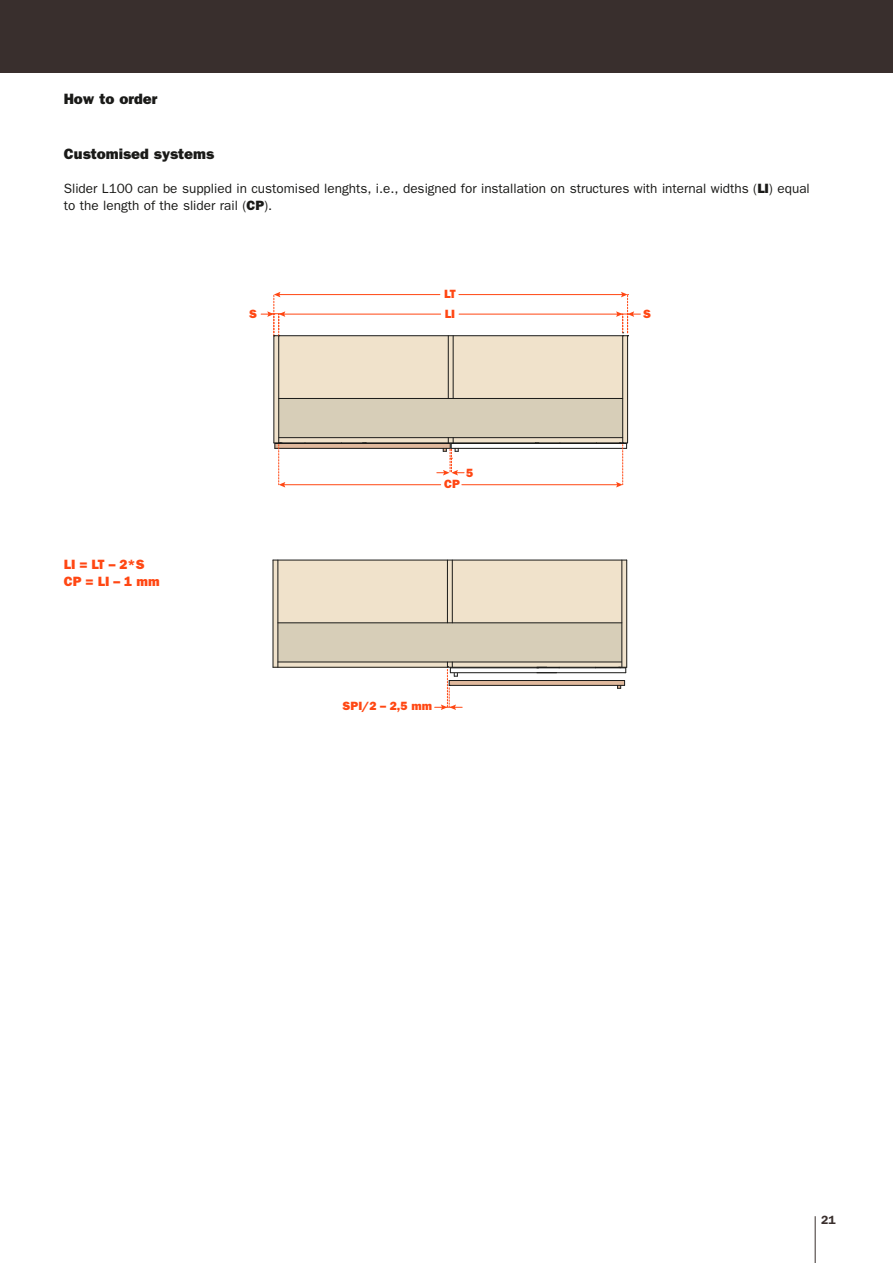
<style>
.page{position:relative;width:893px;height:1263px;background:#fff}
.page>*{position:absolute;margin:0;border:0;box-sizing:border-box;transform-origin:0 0}
.t1{font:15px "ITC Franklin Gothic Std Hvy";color:#1a1a18}
.t2{font:13.5px/16.2px "ITC Franklin Gothic Std";color:#1a1a18}
.t3{font:13.5px/16.5px "ITC Franklin Gothic Std Hvy";color:#ff4713}
.t4{font:12px/19.5px "ITC Franklin Gothic Std Hvy";color:#ff4713}
.t5{font:600 12px "ITC Franklin Gothic Std";color:#392f2d}
.s1{font-family:"ITC Franklin Gothic Std Hvy"}
</style>
<div class="page">
<div style="left:0;top:0;width:893px;height:72px;background:#392f2d"></div>
<div style="left:273px;top:560px;width:353px;height:107px;background:#f0e2cb"></div>
<div style="left:278px;top:623px;width:343px;height:39px;background:#d7ceb8"></div>
<hr style="left:273px;top:560px;width:354px;height:1px;background:#1a1a18">
<hr style="left:273px;top:667px;width:274px;height:1px;background:#1a1a18">
<hr style="left:277px;top:560px;width:1px;height:107px;background:#1a1a18">
<hr style="left:273px;top:560px;width:1px;height:107px;background:#1a1a18">
<hr style="left:447px;top:560px;width:1px;height:63px;background:#1a1a18">
<hr style="left:452px;top:560px;width:1px;height:63px;background:#1a1a18">
<hr style="left:621px;top:560px;width:1px;height:107px;background:#1a1a18">
<hr style="left:626px;top:560px;width:1px;height:107px;background:#1a1a18">
<hr style="left:278px;top:662px;width:344px;height:1px;background:#1a1a18">
<hr style="left:278px;top:622px;width:344px;height:1px;background:#1a1a18">
<svg style="left:435px;top:662px;width:192px;height:48px"></svg>
<div style="left:274px;top:336px;width:354px;height:106px;background:#f0e2cb"></div>
<div style="left:279px;top:398px;width:344px;height:39px;background:#d7ceb8"></div>
<hr style="left:274px;top:335px;width:354px;height:1px;background:#1a1a18">
<hr style="left:363px;top:442px;width:176px;height:1px;background:#1a1a18">
<hr style="left:279px;top:437px;width:344px;height:1px;background:#1a1a18">
<hr style="left:279px;top:398px;width:344px;height:1px;background:#1a1a18">
<hr style="left:451px;top:448px;width:176px;height:1px;background:#1a1a18">
<hr style="left:451px;top:443px;width:176px;height:1px;background:#1a1a18">
<hr style="left:278px;top:336px;width:1px;height:107px;background:#1a1a18">
<hr style="left:273px;top:336px;width:1px;height:107px;background:#1a1a18">
<hr style="left:622px;top:336px;width:1px;height:107px;background:#1a1a18">
<hr style="left:627px;top:336px;width:1px;height:107px;background:#1a1a18">
<hr style="left:278px;top:294px;width:162px;height:1px;background:#ff4713">
<hr style="left:459px;top:294px;width:164px;height:1px;background:#ff4713">
<hr style="left:448px;top:336px;width:1px;height:62px;background:#1a1a18">
<hr style="left:453px;top:336px;width:1px;height:62px;background:#1a1a18">
<hr style="left:535px;top:442px;width:86px;height:1px;background:#1a1a18">
<hr style="left:283px;top:314px;width:158px;height:1px;background:#ff4713">
<hr style="left:459px;top:314px;width:159px;height:1px;background:#ff4713">
<hr style="left:462px;top:484px;width:156px;height:1px;background:#ff4713">
<svg style="left:596px;top:442px;width:32px;height:45px"></svg>
<svg style="left:261px;top:292px;width:24px;height:44px"></svg>
<svg style="left:616px;top:292px;width:24px;height:44px"></svg>
<svg style="left:274px;top:438px;width:190px;height:49px"></svg>
<hr style="left:815px;top:1216px;width:1px;height:47px;background:#392f2d">
<p class="t1" style="left:64px;top:90px;width:95px">How to order</p>
<p class="t1" style="left:64px;top:145px;width:152px">Customised systems</p>
<p class="t2" style="left:64px;top:181px;width:748px">Slider L100 can be supplied in customised lenghts, i.e., designed for installation on structures with internal widths (<span class="s1">LI</span>) equal to the length of the slider rail (<span class="s1">CP</span>).</p>
<p class="t4" style="left:444px;top:284px;width:13px">LT<br>LI</p>
<p class="t4" style="left:249px;top:304px;width:9px">S</p>
<p class="t4" style="left:643px;top:304px;width:9px">S</p>
<p class="t4" style="left:443px;top:310px;width:13px">LT</p>
<p class="t4" style="left:466px;top:463px;width:9px">5</p>
<p class="t3" style="left:64px;top:556px;width:97px">LI = LT – 2*S<br>CP = LI – 1 mm</p>
<p class="t4" style="left:444px;top:474px;width:17px">CP</p>
<p class="t4" style="left:342px;top:696px;width:91px">SPI/2 – 2,5 mm</p>
<p class="t5" style="left:821px;top:1213px;width:16px">21</p>
</div>
